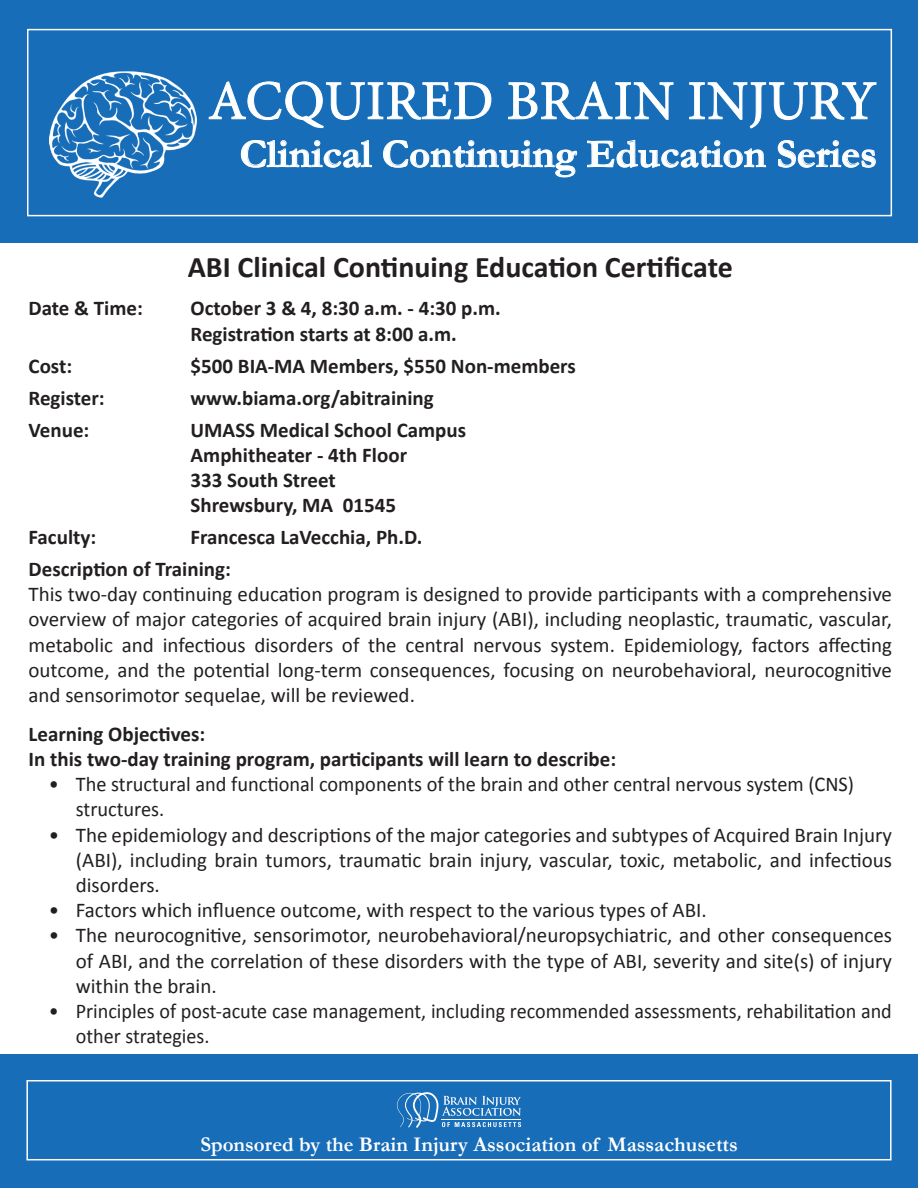
<style>
.page{position:relative;width:918px;height:1188px;background:#fff}
.page>*{position:absolute;margin:0;border:0;box-sizing:border-box;transform-origin:0 0}
.t1{font:55.5px "Minion Pro";letter-spacing:.01em;color:#fff}
.t2{font:700 40.5px "Garamond";color:#fff}
.t3{font:700 30px "Calibri";color:#231f20}
.t4{font:21px/25.2px "Calibri";color:#231f20;text-align:justify}
.t5{font:700 21px/25.2px "Calibri";color:#231f20}
.t6{font:21px/25.2px "Calibri";color:#231f20;scale:.96 1}
.t7{font:700 21px "Garamond";color:#fff}
</style>
<div class="page">
<div style="left:0;top:0;width:918px;height:243px;background:#176db7"></div>
<svg style="left:208px;top:81px;width:284px;height:47px"></svg>
<svg style="left:508px;top:81px;width:166px;height:39px"></svg>
<svg style="left:689px;top:82px;width:188px;height:47px"></svg>
<svg style="left:241px;top:140px;width:131px;height:28px"></svg>
<svg style="left:383px;top:140px;width:194px;height:38px"></svg>
<svg style="left:587px;top:140px;width:179px;height:28px"></svg>
<svg style="left:778px;top:140px;width:98px;height:28px"></svg>
<div style="left:27px;top:29px;width:865px;height:187px;border:2px solid #fff"></div>
<img style="left:50px;top:71px;width:146px;height:126px">
<div style="left:0;top:1054px;width:918px;height:134px;background:#176db7"></div>
<svg style="left:397px;top:1092px;width:124px;height:36px"></svg>
<div style="left:26px;top:1080px;width:866px;height:80px;border:2px solid #fff"></div>
<h1 class="t1" style="left:208px;top:64px;width:670px">ACQUIRED BRAIN INJURY</h1>
<h2 class="t2" style="left:240px;top:126px;width:639px">Clinical Continuing Education Series</h2>
<h3 class="t3" style="left:188px;top:248px;width:546px">ABI Clinical Continuing Education Certificate</h3>
<p class="t5" style="left:29px;top:296px;width:116px">Date &amp; Time:</p>
<p class="t5" style="left:191px;top:296px;width:312px">October 3 &amp; 4, 8:30 a.m. - 4:30 p.m.<br>Registration starts at 8:00 a.m.</p>
<p class="t5" style="left:29px;top:353px;width:45px">Cost:</p>
<p class="t5" style="left:191px;top:353px;width:387px">$500 BIA-MA Members, $550 Non-members</p>
<p class="t5" style="left:29px;top:385px;width:78px">Register:</p>
<p class="t5" style="left:191px;top:385px;width:245px">www.biama.org/abitraining</p>
<p class="t5" style="left:29px;top:417px;width:62px">Venue:</p>
<p class="t5" style="left:191px;top:417px;width:277px">UMASS Medical School Campus<br>Amphitheater - 4th Floor<br>333 South Street<br>Shrewsbury, MA 01545</p>
<p class="t5" style="left:29px;top:524px;width:69px">Faculty:</p>
<p class="t5" style="left:29px;top:521px;width:395px;line-height:32px;text-indent:162px">Francesca LaVecchia, Ph.D.<br>Description of Training:</p>
<p class="t4" style="left:29px;top:582px;width:865px">This two-day continuing education program is designed to provide participants with a comprehensive overview of major categories of acquired brain injury (ABI), including neoplastic, traumatic, vascular, metabolic and infectious disorders of the central nervous system. Epidemiology, factors affecting outcome, and the potential long-term consequences, focusing on neurobehavioral, neurocognitive and sensorimotor sequelae, will be reviewed.</p>
<p class="t5" style="left:29px;top:721px;width:589px">Learning Objectives:<br>In this two-day training program, participants will learn to describe:</p>
<p class="t4" style="left:76px;top:772px;width:780px;text-indent:-27px">• The structural and functional components of the brain and other central nervous system (CNS) structures.</p>
<p class="t4" style="left:76px;top:822px;width:818px;text-indent:-27px">• The epidemiology and descriptions of the major categories and subtypes of Acquired Brain Injury (ABI), including brain tumors, traumatic brain injury, vascular, toxic, metabolic, and infectious disorders.</p>
<p class="t4" style="left:49px;top:898px;width:659px">• Factors which influence outcome, with respect to the various types of ABI.</p>
<p class="t4" style="left:76px;top:923px;width:818px;text-indent:-27px">• The neurocognitive, sensorimotor, neurobehavioral/neuropsychiatric, and other consequences of ABI, and the correlation of these disorders with the type of ABI, severity and site(s) of injury within the brain.</p>
<p class="t6" style="left:76px;top:998px;width:852px;text-indent:-27px">• Principles of post-acute case management, including recommended assessments, rehabilitation and other strategies.</p>
<p class="t7" style="left:200px;top:1130px;width:539px">Sponsored by the Brain Injury Association of Massachusetts</p>
</div>
